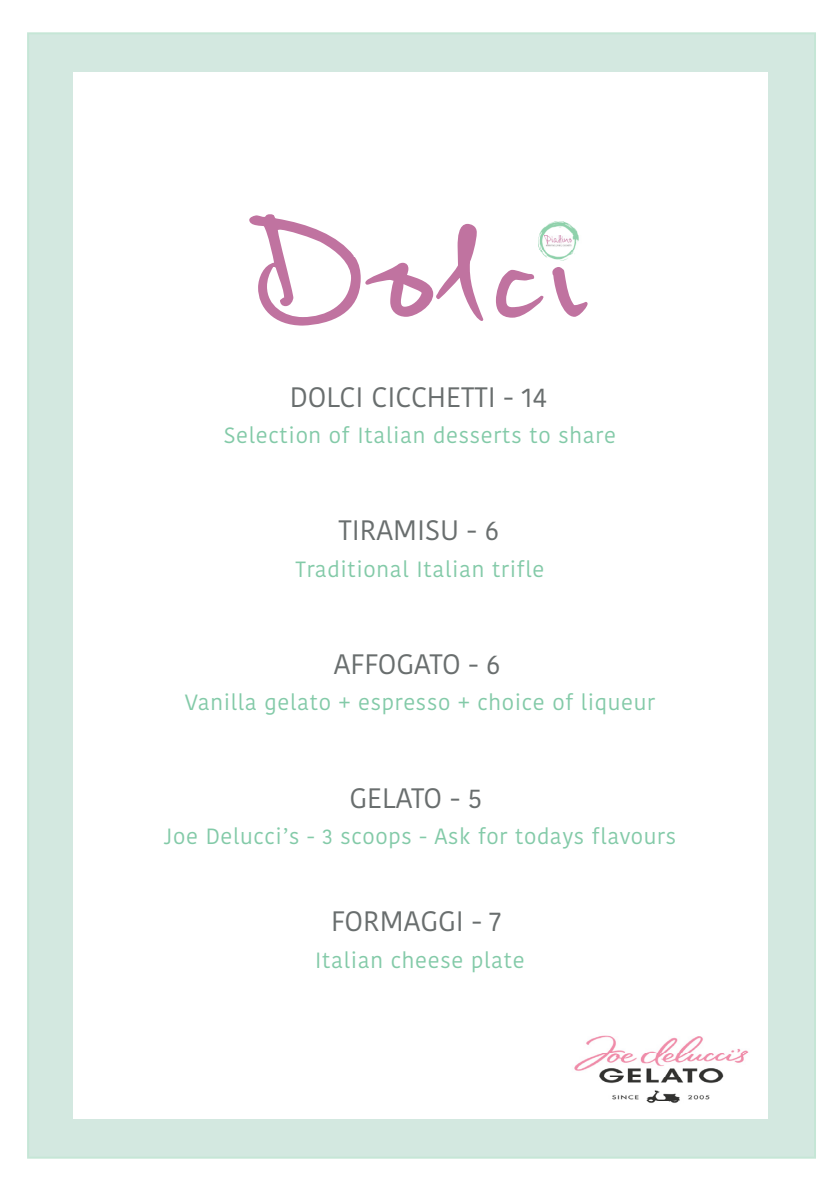
<style>
.page{position:relative;width:840px;height:1191px;background:#fff}
.page>*{position:absolute;margin:0;border:0;box-sizing:border-box;transform-origin:0 0}
.t1{font:900 144px "Debs Wide";color:#c073a0}
.t2{font:28px "Kohinoor Bangla";color:#696e6e}
.t3{font:22px "Kohinoor Bangla";letter-spacing:.03em;color:#83caa8}
</style>
<div class="page">
<div style="left:28px;top:33px;width:786px;height:1124px;background:#d3e8e0"></div>
<div style="left:74px;top:72px;width:693px;height:1047px;background:#fff"></div>
<img style="left:574px;top:1035px;width:175px;height:68px">
<img style="left:538px;top:221px;width:41px;height:40px">
<p class="t1" style="left:242px;top:188px;width:346px">Dolci</p>
<p class="t2" style="left:289px;top:376px;width:258px">DOLCI CICCHETTI - 14</p>
<p class="t3" style="left:224px;top:418px;width:393px">Selection of Italian desserts to share</p>
<p class="t2" style="left:338px;top:508px;width:162px">TIRAMISU - 6</p>
<p class="t3" style="left:295px;top:552px;width:250px">Traditional Italian trifle</p>
<p class="t2" style="left:334px;top:642px;width:168px">AFFOGATO - 6</p>
<p class="t3" style="left:185px;top:686px;width:471px">Vanilla gelato + espresso + choice of liqueur</p>
<p class="t2" style="left:349px;top:776px;width:134px">GELATO - 5</p>
<p class="t3" style="left:164px;top:819px;width:513px">Joe Delucci’s - 3 scoops - Ask for todays flavours</p>
<p class="t2" style="left:331px;top:899px;width:172px">FORMAGGI - 7</p>
<p class="t3" style="left:315px;top:943px;width:211px">Italian cheese plate</p>
</div>
